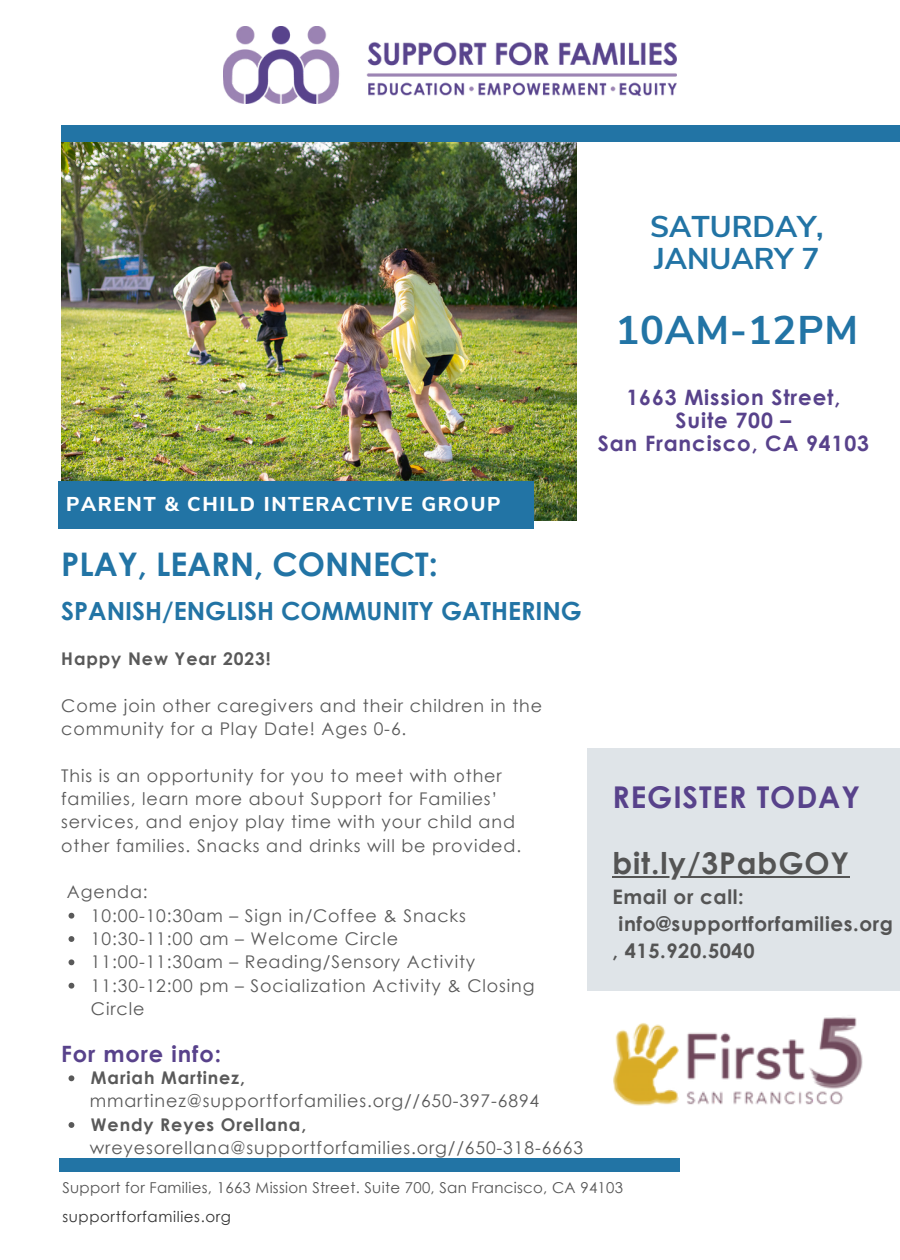
<style>
.page{position:relative;width:900px;height:1260px;background:#fff}
.page>*{position:absolute;margin:0;border:0;box-sizing:border-box;transform-origin:0 0}
.t1{font:700 40px "Nunito Sans";letter-spacing:.02em;color:#2274a5}
.t2{font:700 32.5px "Century Gothic";color:#2274a5}
.t3{font:700 30px/32px "Nunito Sans";color:#2274a5}
.t4{font:700 30px "Century Gothic";letter-spacing:.03em;color:#545454}
.t5{font:700 30px "Century Gothic";letter-spacing:.03em;color:#58428b}
.t6{font:700 25px "Century Gothic";color:#2274a5}
.t7{font:700 22.5px "Century Gothic";letter-spacing:.04em;color:#58428b}
.t8{font:700 21.25px/23px "Century Gothic";letter-spacing:.04em;color:#58428b;text-align:center}
.t9{font:700 20px "Century Gothic";letter-spacing:.03em;color:#545454}
.t10{font:800 20px "Nunito Sans";letter-spacing:.08em;color:#fff}
.t11{font:17.5px/23.2px "Century Gothic";letter-spacing:.05em;color:#595959}
.t12{font:700 17.5px "Century Gothic";letter-spacing:.05em;color:#595959}
.t13{font:15px "Century Gothic";letter-spacing:.02em;color:#545454}
.t14{font:15px "Century Gothic";letter-spacing:.04em;color:#323232}
</style>
<div class="page">
<div style="left:59px;top:1158px;width:621px;height:13px;background:#2274a5"></div>
<div style="left:588px;top:749px;width:312px;height:242px;background:#dfe4e8"></div>
<div style="left:61px;top:125px;width:839px;height:17px;background:#2274a5"></div>
<img style="left:613px;top:1017px;width:250px;height:89px">
<img style="left:223px;top:27px;width:454px;height:76px">
<img style="left:61px;top:142px;width:516px;height:379px">
<div style="left:58px;top:481px;width:476px;height:47px;background:#2274a5"></div>
<hr style="left:612px;top:876px;width:238px;height:2px;background:#545454">
<svg style="left:69px;top:1075px;width:5px;height:6px"></svg>
<svg style="left:69px;top:1122px;width:5px;height:6px"></svg>
<svg style="left:69px;top:913px;width:5px;height:6px"></svg>
<svg style="left:69px;top:936px;width:5px;height:6px"></svg>
<svg style="left:69px;top:959px;width:5px;height:6px"></svg>
<svg style="left:69px;top:983px;width:5px;height:6px"></svg>
<h3 class="t3" style="left:650px;top:211px;width:175px">SATURDAY,<br>JANUARY 7</h3>
<h1 class="t1" style="left:615px;top:304px;width:244px">10AM-12PM</h1>
<p class="t8" style="left:598px;top:385px;width:273px">1663 Mission Street,<br>Suite 700 –<br>San Francisco, CA 94103</p>
<p class="t10" style="left:66px;top:490px;width:436px">PARENT &amp; CHILD INTERACTIVE GROUP</p>
<h2 class="t2" style="left:61px;top:543px;width:378px">PLAY, LEARN, CONNECT:</h2>
<h3 class="t6" style="left:61px;top:595px;width:522px">SPANISH/ENGLISH COMMUNITY GATHERING</h3>
<p class="t12" style="left:61px;top:647px;width:211px">Happy New Year 2023!</p>
<p class="t11" style="left:61px;top:693px;width:482px">Come join other caregivers and their children in the community for a Play Date! Ages 0-6.</p>
<p class="t11" style="left:61px;top:763px;width:462px">This is an opportunity for you to meet with other families, learn more about Support for Families’ services, and enjoy play time with your child and other families. Snacks and drinks will be provided.</p>
<p class="t11" style="left:67px;top:880px;width:82px">Agenda:</p>
<p class="t11" style="left:91px;top:903px;width:445px">10:00-10:30am – Sign in/Coffee &amp; Snacks 10:30-11:00 am – Welcome Circle 11:00-11:30am – Reading/Sensory Activity 11:30-12:00 pm – Socialization Activity &amp; Closing Circle</p>
<p class="t7" style="left:61px;top:1040px;width:161px">For more info:</p>
<p class="t12" style="left:91px;top:1067px;width:156px">Mariah Martinez,</p>
<p class="t12" style="left:91px;top:1113px;width:217px">Wendy Reyes Orellana,</p>
<p class="t11" style="left:90px;top:1089px;width:451px">mmartinez@supportforfamilies.org//650-397-6894</p>
<p class="t11" style="left:90px;top:1136px;width:495px">wreyesorellana@supportforfamilies.org//650-318-6663</p>
<h3 class="t5" style="left:612px;top:778px;width:249px">REGISTER TODAY</h3>
<h3 class="t4" style="left:612px;top:844px;width:238px">bit.ly/3PabGOY</h3>
<p class="t9" style="left:612px;top:884px;width:133px">Email or call:</p>
<p class="t9" style="left:619px;top:911px;width:276px">info@supportforfamilies.org</p>
<p class="t9" style="left:612px;top:938px;width:144px">, 415.920.5040</p>
<p class="t13" style="left:62px;top:1178px;width:562px">Support for Families, 1663 Mission Street. Suite 700, San Francisco, CA 94103</p>
<p class="t14" style="left:62px;top:1207px;width:170px">supportforfamilies.org</p>
</div>
